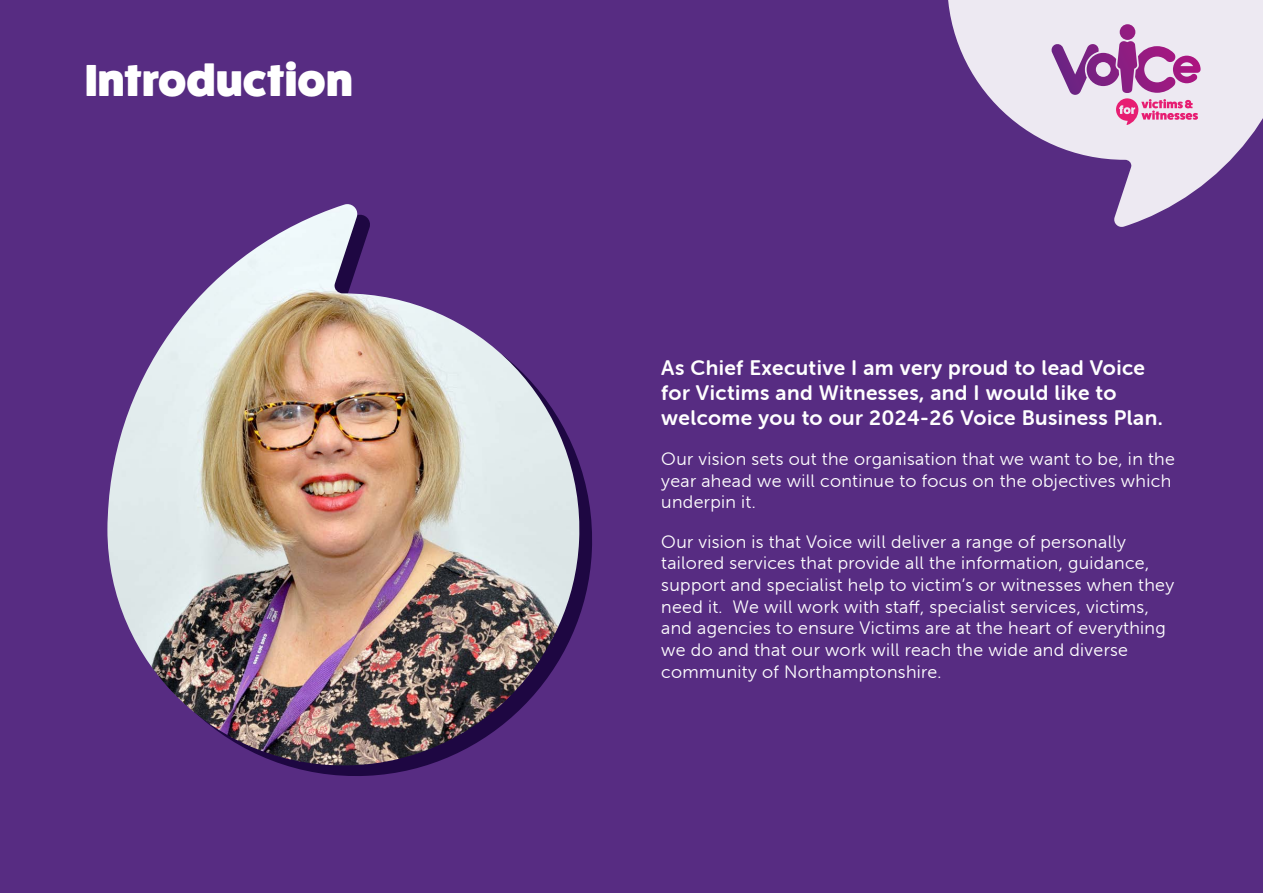
<style>
.page{position:relative;width:1263px;height:893px;background:#572c82}
.page>*{position:absolute;margin:0;border:0;box-sizing:border-box;transform-origin:0 0}
.t1{font:800 45px "Fat Frank";letter-spacing:.005em;color:#fff}
.Intro_Text{font:21px/25.2px "Museo Sans Rounded 700";letter-spacing:.02em;color:#fff}
.Body_Copy{font:18px/21.6px "Museo Sans Rounded 300";letter-spacing:.02em;color:#fff}
</style>
<div class="page">
<svg style="left:943px;top:0;width:320px;height:228px;background:#ad98c2"></svg>
<svg style="left:1120px;top:24px;width:15px;height:16px"></svg>
<svg style="left:1051px;top:41px;width:149px;height:84px;background:#ce9dc7"></svg>
<svg style="left:120px;top:213px;width:478px;height:569px;background:#50277a"></svg>
<img style="left:107px;top:204px;width:474px;height:563px">
<p class="t1" style="left:85px;top:56px;width:269px">Introduction</p>
<p class="Intro_Text" style="left:661px;top:355px;width:503px">As Chief Executive I am very proud to lead Voice for Victims and Witnesses, and I would like to welcome you to our 2024-26 Voice Business Plan.</p>
<p class="Body_Copy" style="left:661px;top:448px;width:515px">Our vision sets out the organisation that we want to be, in the year ahead we will continue to focus on the objectives which underpin it.</p>
<p class="Body_Copy" style="left:661px;top:531px;width:514px">Our vision is that Voice will deliver a range of personally tailored services that provide all the information, guidance, support and specialist help to victim’s or witnesses when they need it. We will work with staff, specialist services, victims, and agencies to ensure Victims are at the heart of everything we do and that our work will reach the wide and diverse community of Northamptonshire.</p>
</div>
